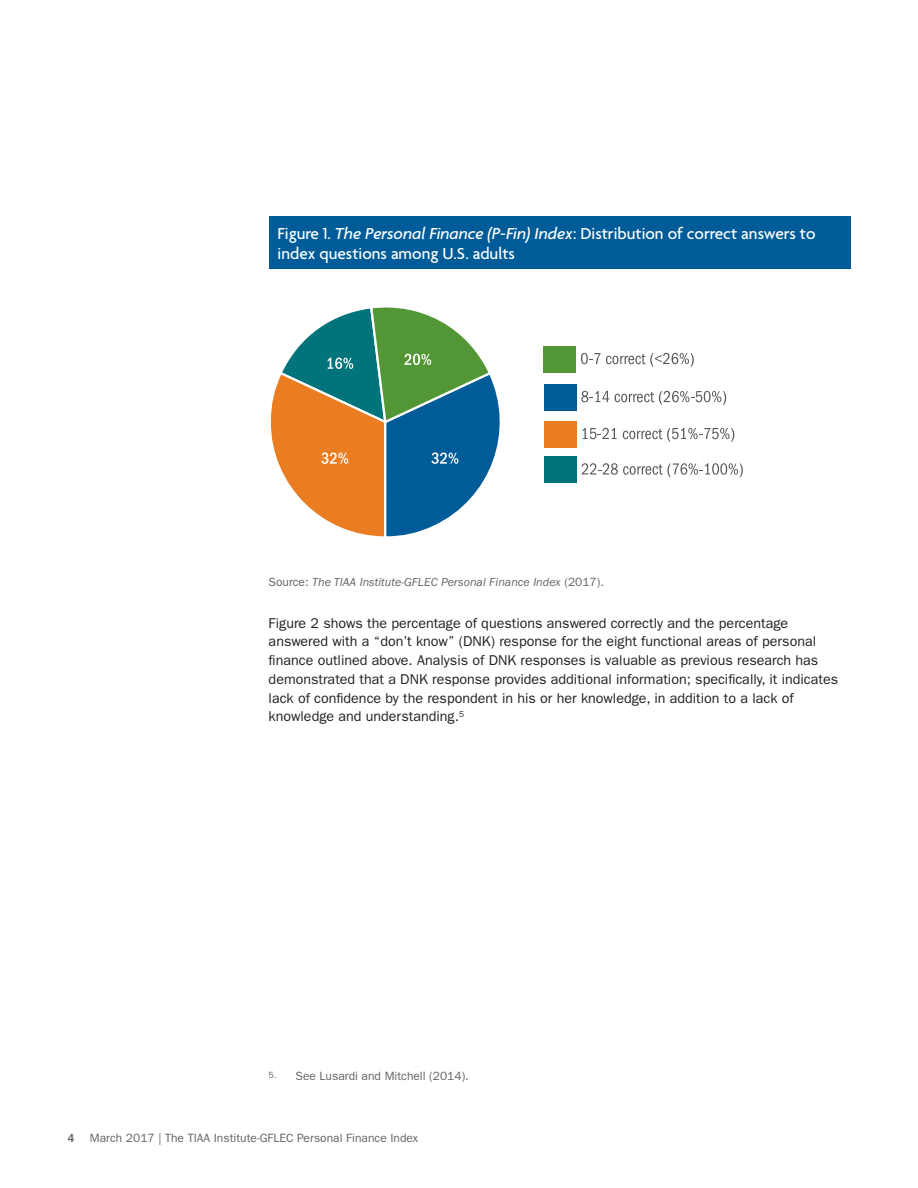
<style>
.page{position:relative;width:918px;height:1188px;background:#fff}
.page>*{position:absolute;margin:0;border:0;box-sizing:border-box;transform-origin:0 0}
._12B_Table_Header_Re{font:500 17.25px/20.2px "Agenda";color:#fff}
._5A_Body_Text__FG_9{font:14.25px/18.8px "ITC Franklin Gothic Std";color:#231f20}
._8A_Footnote__FG_8_1{font:12px "ITC Franklin Gothic Std";color:#636366}
._12E_Table_Footnote{font:italic 12px "ITC Franklin Gothic Std";color:#636366}
.t1{font:500 12px "ITC Franklin Gothic Std";color:#636366}
.s1{font-style:italic}
.s2{font-style:normal}
</style>
<div class="page">
<div style="left:269px;top:216px;width:581px;height:53px;background:#005c98"></div>
<div style="left:544px;top:457px;width:33px;height:26px;background:#00747a"></div>
<div style="left:544px;top:421px;width:33px;height:27px;background:#ea7d22"></div>
<div style="left:544px;top:384px;width:33px;height:27px;background:#005c98"></div>
<div style="left:543px;top:346px;width:33px;height:27px;background:#529635"></div>
<svg style="left:582px;top:463px;width:161px;height:14px"></svg>
<svg style="left:583px;top:428px;width:34px;height:11px"></svg>
<svg style="left:623px;top:428px;width:111px;height:14px"></svg>
<svg style="left:581px;top:391px;width:28px;height:11px"></svg>
<svg style="left:615px;top:391px;width:111px;height:14px"></svg>
<svg style="left:581px;top:353px;width:113px;height:14px"></svg>
<svg style="left:270px;top:307px;width:230px;height:230px"></svg>
<p class="_12B_Table_Header_Re" style="left:278px;top:224px;width:539px">Figure 1. <span class="s1">The Personal Finance (P-Fin) Index</span>: Distribution of correct answers to index questions among U.S. adults</p>
<p class="_12E_Table_Footnote" style="left:269px;top:575px;width:337px"><span class="s2">Source:</span> The TIAA Institute-GFLEC Personal Finance Index <span class="s2">(2017).</span></p>
<p class="_5A_Body_Text__FG_9" style="left:269px;top:614px;width:571px">Figure 2 shows the percentage of questions answered correctly and the percentage answered with a “don’t know” (DNK) response for the eight functional areas of personal finance outlined above. Analysis of DNK responses is valuable as previous research has demonstrated that a DNK response provides additional information; specifically, it indicates lack of confidence by the respondent in his or her knowledge, in addition to a lack of knowledge and understanding.<sup>5</sup></p>
<p class="_8A_Footnote__FG_8_1" style="left:269px;top:1069px;width:202px"><sup>5.</sup> See Lusardi and Mitchell (2014).</p>
<p class="t1" style="left:68px;top:1131px;width:9px">4</p>
<p class="_8A_Footnote__FG_8_1" style="left:90px;top:1131px;width:330px">March 2017 | The TIAA Institute-GFLEC Personal Finance Index</p>
</div>
